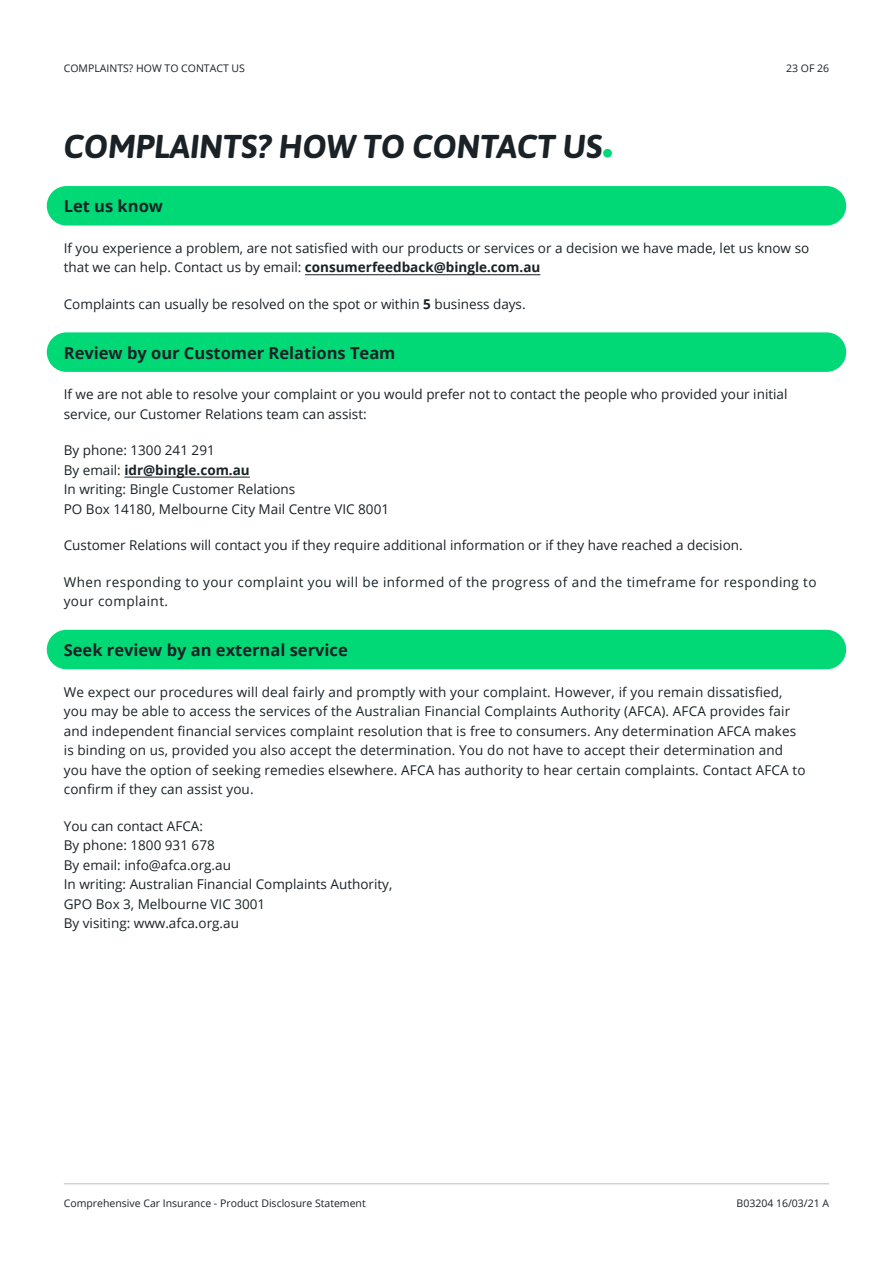
<style>
.page{position:relative;width:893px;height:1263px;background:#fff}
.page>*{position:absolute;margin:0;border:0;box-sizing:border-box;transform-origin:0 0}
.t1{font:italic 700 33px "Asap";letter-spacing:-.005em;color:#1a2227}
.t2{font:700 16.5px "Open Sans";color:#1a2227}
.t3{font:13.5px/19.5px "Open Sans";color:#1a2227}
.t4{font:13.5px/19.5px "Open Sans";letter-spacing:.03em;color:#1a2227}
.t5{font:10.5px "Open Sans";color:#1a2227}
.s1{font-style:normal;color:#00d975}
.s2{font-weight:700}
</style>
<div class="page">
<hr style="left:64px;top:1183px;width:765px;height:1px;background:#babdbe">
<div style="left:47px;top:186px;width:799px;height:40px;background:#00d975;border-radius:20px"></div>
<hr style="left:305px;top:274px;width:235px;height:1px;background:#1a2227">
<div style="left:47px;top:332px;width:799px;height:40px;background:#00d975;border-radius:20px"></div>
<hr style="left:124px;top:477px;width:126px;height:1px;background:#1a2227">
<div style="left:47px;top:630px;width:799px;height:39px;background:#00d975;border-radius:20px"></div>
<p class="t5" style="left:64px;top:61px;width:183px">COMPLAINTS? HOW TO CONTACT US</p>
<h1 class="t1" style="left:64px;top:124px;width:551px">COMPLAINTS? HOW TO CONTACT US<span class="s1">•</span></h1>
<p class="t5" style="left:786px;top:61px;width:45px">23 OF 26</p>
<p class="t2" style="left:64px;top:195px;width:101px">Let us know</p>
<p class="t3" style="left:64px;top:238px;width:747px">If you experience a problem, are not satisfied with our products or services or a decision we have made, let us know so that we can help. Contact us by email: <span class="s2">consumerfeedback@bingle.com.au</span></p>
<p class="t3" style="left:64px;top:294px;width:463px">Complaints can usually be resolved on the spot or within <span class="s2">5</span> business days.</p>
<p class="t2" style="left:64px;top:341px;width:333px">Review by our Customer Relations Team</p>
<p class="t3" style="left:64px;top:384px;width:725px">If we are not able to resolve your complaint or you would prefer not to contact the people who provided your initial service, our Customer Relations team can assist:</p>
<p class="t3" style="left:64px;top:440px;width:327px">By phone: 1300 241 291<br>By email: <span class="s2">idr@bingle.com.au<br></span>In writing: Bingle Customer Relations<br>PO Box 14180, Melbourne City Mail Centre VIC 8001</p>
<p class="t3" style="left:64px;top:535px;width:680px">Customer Relations will contact you if they require additional information or if they have reached a decision.</p>
<p class="t4" style="left:64px;top:572px;width:754px">When responding to your complaint you will be informed of the progress of and the timeframe for responding to your complaint.</p>
<p class="t2" style="left:64px;top:638px;width:286px">Seek review by an external service</p>
<p class="t3" style="left:64px;top:682px;width:743px">We expect our procedures will deal fairly and promptly with your complaint. However, if you remain dissatisfied, you may be able to access the services of the Australian Financial Complaints Authority (AFCA). AFCA provides fair and independent financial services complaint resolution that is free to consumers. Any determination AFCA makes is binding on us, provided you also accept the determination. You do not have to accept their determination and you have the option of seeking remedies elsewhere. AFCA has authority to hear certain complaints. Contact AFCA to confirm if they can assist you.</p>
<p class="t3" style="left:64px;top:816px;width:330px">You can contact AFCA:<br>By phone: 1800 931 678<br>By email: info@afca.org.au<br>In writing: Australian Financial Complaints Authority,<br>GPO Box 3, Melbourne VIC 3001<br>By visiting: www.afca.org.au</p>
<p class="t5" style="left:64px;top:1196px;width:303px">Comprehensive Car Insurance - Product Disclosure Statement</p>
<p class="t5" style="left:736px;top:1196px;width:94px">B03204 16/03/21 A</p>
</div>
